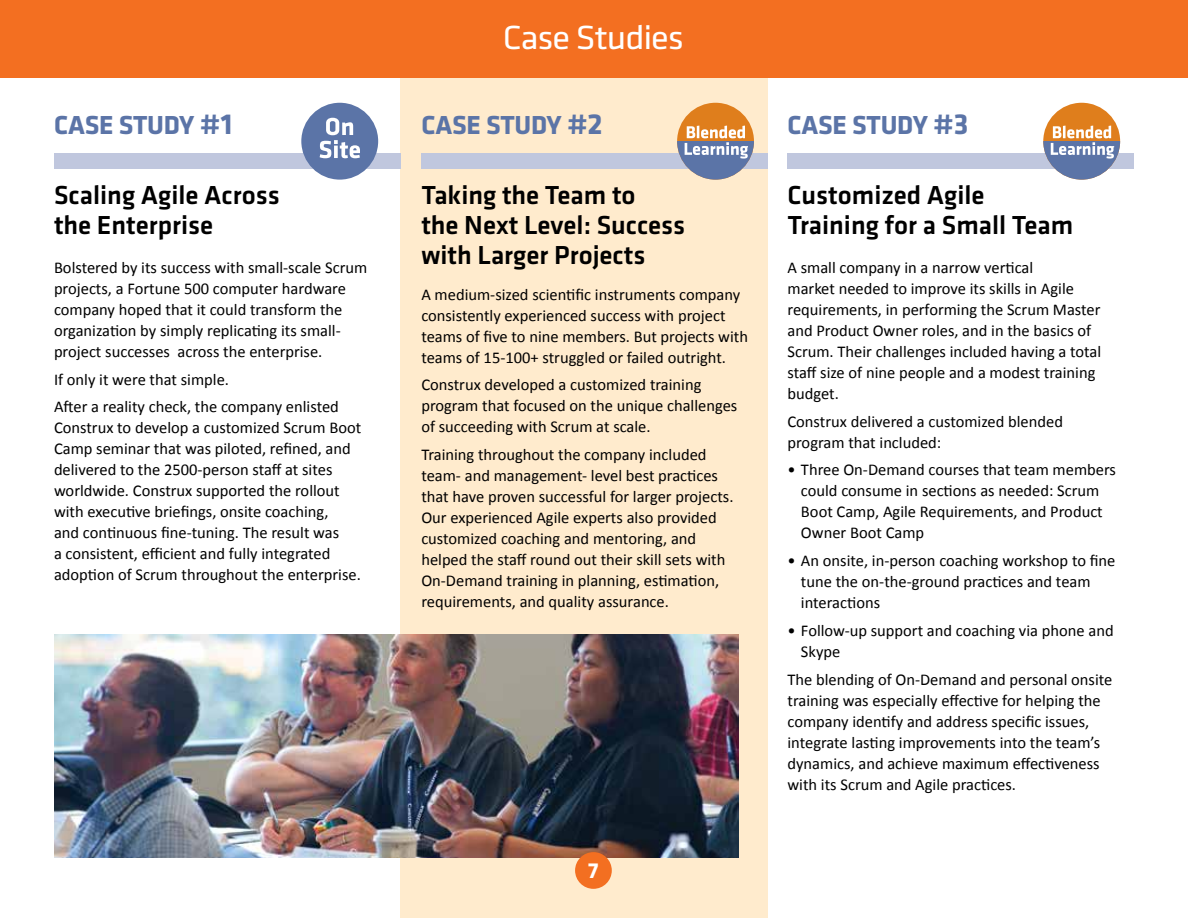
<style>
.page{position:relative;width:1188px;height:918px;background:#fff}
.page>*{position:absolute;margin:0;border:0;box-sizing:border-box;transform-origin:0 0}
.t1{font:34.65px "Klavika";letter-spacing:-.03em;color:#fff;scale:1.06 1}
.t2{font:500 27px/30px "Klavika";color:#000}
.t3{font:700 27px "Klavika";letter-spacing:-.005em;color:#5b74a7}
.t4{font:700 22.5px "Klavika";color:#fff}
.t5{font:16.5px/21px "Calibri";color:#000}
.s1{font-size:30px}
</style>
<div class="page">
<div style="left:400px;top:78px;width:368px;height:840px;background:#ffebcd"></div>
<div style="left:0;top:0;width:1188px;height:78px;background:#f36f21"></div>
<div style="left:54px;top:154px;width:346px;height:15px;background:#c0c7de"></div>
<div style="left:421px;top:154px;width:347px;height:15px;background:#c0c7de"></div>
<div style="left:788px;top:154px;width:346px;height:15px;background:#c0c7de"></div>
<div style="left:301px;top:103px;width:77px;height:77px;background:#5b74a7;border-radius:50%"></div>
<svg style="left:320px;top:118px;width:40px;height:40px"></svg>
<div style="left:677px;top:103px;width:77px;height:77px;background:#df7e1c;border-radius:50%"></div>
<svg style="left:677px;top:141px;width:77px;height:39px;fill:#5b74a7"></svg>
<svg style="left:685px;top:126px;width:63px;height:33px"></svg>
<div style="left:1043px;top:103px;width:77px;height:77px;background:#df7e1c;border-radius:50%"></div>
<svg style="left:1043px;top:141px;width:77px;height:39px;fill:#5b74a7"></svg>
<svg style="left:1051px;top:126px;width:63px;height:33px"></svg>
<img style="left:54px;top:634px;width:685px;height:223px">
<div style="left:575px;top:852px;width:37px;height:37px;background:#f36f21;border-radius:50%"></div>
<h2 class="t3" style="left:54px;top:105px;width:30px">CASE</h2>
<h2 class="t3" style="left:119px;top:105px;width:115px">STUDY <span class="s1">#1</span></h2>
<h2 class="t2" style="left:54px;top:180px;width:228px">Scaling Agile Across the Enterprise</h2>
<p class="t5" style="left:54px;top:256px;width:315px">Bolstered by its success with small-scale Scrum projects, a Fortune 500 computer hardware company hoped that it could transform the organization by simply replicating its small&shy;project successes across the enterprise.</p>
<p class="t5" style="left:54px;top:364px;width:286px;line-height:27.8px">If only it were that simple.<br>After a reality check, the company enlisted</p>
<p class="t5" style="left:54px;top:417px;width:309px">Construx to develop a customized Scrum Boot Camp seminar that was piloted, refined, and delivered to the 2500-person staff at sites worldwide. Construx supported the rollout with executive briefings, onsite coaching,<br>and continuous fine-tuning. The result was<br>a consistent, efficient and fully integrated adoption of Scrum throughout the enterprise.</p>
<h1 class="t1" style="left:503px;top:15px;width:172px">Case Studies</h1>
<h2 class="t3" style="left:421px;top:105px;width:30px">CASE</h2>
<h2 class="t3" style="left:486px;top:105px;width:118px">STUDY <span class="s1">#2</span></h2>
<h2 class="t2" style="left:421px;top:180px;width:266px">Taking the Team to<br>the Next Level: Success with Larger Projects</h2>
<p class="t5" style="left:421px;top:283px;width:328px">A medium-sized scientific instruments company consistently experienced success with project teams of five to nine members. But projects with teams of 15-100+ struggled or failed outright.</p>
<p class="t5" style="left:421px;top:374px;width:318px">Construx developed a customized training program that focused on the unique challenges of succeeding with Scrum at scale.</p>
<p class="t5" style="left:421px;top:443px;width:314px">Training throughout the company included team- and management- level best practices that have proven successful for larger projects.<br>Our experienced Agile experts also provided customized coaching and mentoring, and helped the staff round out their skill sets with On-Demand training in planning, estimation, requirements, and quality assurance.</p>
<h3 class="t4" style="left:588px;top:854px;width:12px">7</h3>
<h2 class="t3" style="left:788px;top:105px;width:30px">CASE</h2>
<h2 class="t3" style="left:852px;top:105px;width:118px">STUDY <span class="s1">#3</span></h2>
<h2 class="t2" style="left:788px;top:180px;width:287px">Customized Agile<br>Training for a Small Team</h2>
<p class="t5" style="left:788px;top:256px;width:315px">A small company in a narrow vertical<br>market needed to improve its skills in Agile requirements, in performing the Scrum Master and Product Owner roles, and in the basics of Scrum. Their challenges included having a total staff size of nine people and a modest training budget.</p>
<p class="t5" style="left:788px;top:410px;width:277px">Construx delivered a customized blended program that included:</p>
<p class="t5" style="left:801px;top:459px;width:317px;text-indent:-13px">• Three On-Demand courses that team members could consume in sections as needed: Scrum Boot Camp, Agile Requirements, and Product Owner Boot Camp</p>
<p class="t5" style="left:801px;top:549px;width:316px;text-indent:-13px">• An onsite, in-person coaching workshop to fine tune the on-the-ground practices and team interactions</p>
<p class="t5" style="left:801px;top:619px;width:314px;text-indent:-13px">• Follow-up support and coaching via phone and<br>Skype</p>
<p class="t5" style="left:788px;top:668px;width:326px">The blending of On-Demand and personal onsite training was especially effective for helping the company identify and address specific issues, integrate lasting improvements into the team’s dynamics, and achieve maximum effectiveness with its Scrum and Agile practices.</p>
</div>
